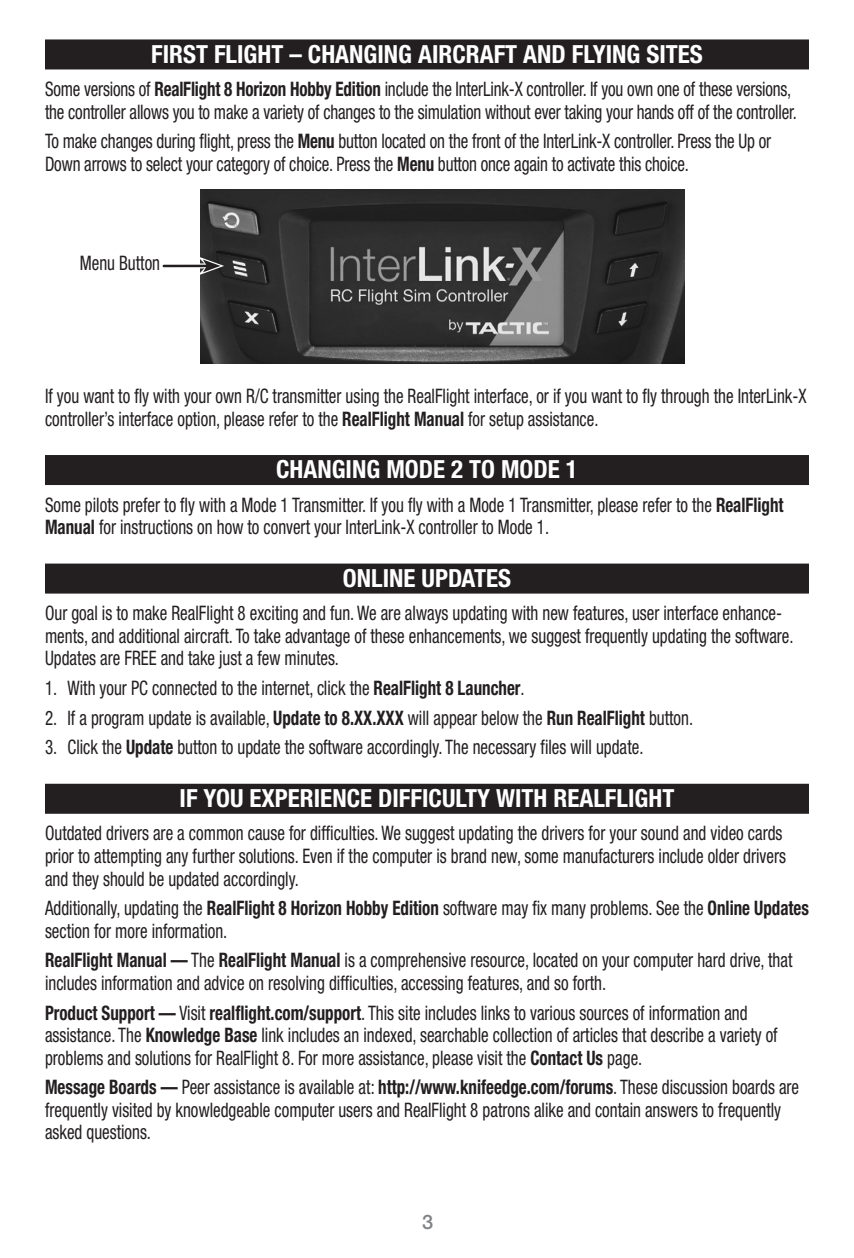
<style>
.page{position:relative;width:854px;height:1258px;background:#fff}
.page>*{position:absolute;margin:0;border:0;box-sizing:border-box;transform-origin:0 0}
.t1{font:700 condensed 25px "Helvetica Neue LT Std";color:#fff}
.Body_Copy{font:condensed 20px/22.5px "Helvetica Neue LT Std";color:#231f20;scale:.85 1}
.Page_Number{font:500 20px "Helvetica Neue LT Std";color:#808285}
.s1{font-weight:700}
</style>
<div class="page">
<div style="left:45px;top:39px;width:764px;height:30px;background:#231f20"></div>
<div style="left:45px;top:455px;width:764px;height:30px;background:#231f20"></div>
<div style="left:45px;top:563px;width:764px;height:30px;background:#231f20"></div>
<div style="left:45px;top:783px;width:764px;height:30px;background:#231f20"></div>
<img style="left:201px;top:189px;width:484px;height:174px">
<div style="left:167px;top:263px;width:40px;height:5px;background:#bebdbd"></div>
<hr style="left:164px;top:265px;width:43px;height:2px;background:#231f20">
<svg style="left:197px;top:256px;width:27px;height:20px"></svg>
<p class="t1" style="left:151px;top:39px;width:553px">FIRST FLIGHT – CHANGING AIRCRAFT AND FLYING SITES</p>
<p class="Body_Copy" style="left:45px;top:78px;width:886px">Some versions of <span class="s1">RealFlight 8 Horizon Hobby Edition</span> include the InterLink-X controller. If you own one of these versions, the controller allows you to make a variety of changes to the simulation without ever taking your hands off of the controller.</p>
<p class="Body_Copy" style="left:45px;top:130px;width:856px">To make changes during flight, press the <span class="s1">Menu</span> button located on the front of the InterLink-X controller. Press the Up or<br>Down arrows to select your category of choice. Press the <span class="s1">Menu</span> button once again to activate this choice.</p>
<p class="Body_Copy" style="left:80px;top:251px;width:96px">Menu Button</p>
<p class="Body_Copy" style="left:45px;top:385px;width:897px">If you want to fly with your own R/C transmitter using the RealFlight interface, or if you want to fly through the InterLink-X controller’s interface option, please refer to the <span class="s1">RealFlight Manual</span> for setup assistance.</p>
<p class="t1" style="left:276px;top:454px;width:303px">CHANGING MODE 2 TO MODE 1</p>
<p class="Body_Copy" style="left:45px;top:493px;width:870px">Some pilots prefer to fly with a Mode 1 Transmitter. If you fly with a Mode 1 Transmitter, please refer to the <span class="s1">RealFlight<br>Manual</span> for instructions on how to convert your InterLink-X controller to Mode 1.</p>
<p class="t1" style="left:343px;top:563px;width:170px">ONLINE UPDATES</p>
<p class="Body_Copy" style="left:45px;top:602px;width:882px">Our goal is to make RealFlight 8 exciting and fun. We are always updating with new features, user interface enhance&shy;ments, and additional aircraft. To take advantage of these enhancements, we suggest frequently updating the software.<br>Updates are FREE and take just a few minutes.</p>
<p class="Body_Copy" style="left:45px;top:676px;width:566px">1. With your PC connected to the internet, click the <span class="s1">RealFlight 8 Launcher</span>.</p>
<p class="Body_Copy" style="left:45px;top:706px;width:764px">2. If a program update is available, <span class="s1">Update to 8.XX.XXX</span> will appear below the <span class="s1">Run RealFlight</span> button.</p>
<p class="Body_Copy" style="left:45px;top:736px;width:705px">3. Click the <span class="s1">Update</span> button to update the software accordingly. The necessary files will update.</p>
<p class="t1" style="left:180px;top:783px;width:496px">IF YOU EXPERIENCE DIFFICULTY WITH REALFLIGHT</p>
<p class="Body_Copy" style="left:45px;top:822px;width:873px">Outdated drivers are a common cause for difficulties. We suggest updating the drivers for your sound and video cards prior to attempting any further solutions. Even if the computer is brand new, some manufacturers include older drivers and they should be updated accordingly.</p>
<p class="Body_Copy" style="left:45px;top:896px;width:900px">Additionally, updating the <span class="s1">RealFlight 8 Horizon Hobby Edition</span> software may fix many problems. See the <span class="s1">Online Updates </span>section for more information.</p>
<p class="Body_Copy" style="left:45px;top:949px;width:881px"><span class="s1">RealFlight Manual —</span> The <span class="s1">RealFlight Manual</span> is a comprehensive resource, located on your computer hard drive, that includes information and advice on resolving difficulties, accessing features, and so forth.</p>
<p class="Body_Copy" style="left:45px;top:1001px;width:863px"><span class="s1">Product Support —</span> Visit <span class="s1">realflight.com/support</span>. This site includes links to various sources of information and assistance. The <span class="s1">Knowledge Base</span> link includes an indexed, searchable collection of articles that describe a variety of problems and solutions for RealFlight 8. For more assistance, please visit the <span class="s1">Contact Us</span> page.</p>
<p class="Body_Copy" style="left:45px;top:1075px;width:889px"><span class="s1">Message Boards —</span> Peer assistance is available at: <span class="s1">http://www.knifeedge.com/forums</span>. These discussion boards are frequently visited by knowledgeable computer users and RealFlight 8 patrons alike and contain answers to frequently asked questions.</p>
<p class="Page_Number" style="left:422px;top:1209px;width:13px">3</p>
</div>
